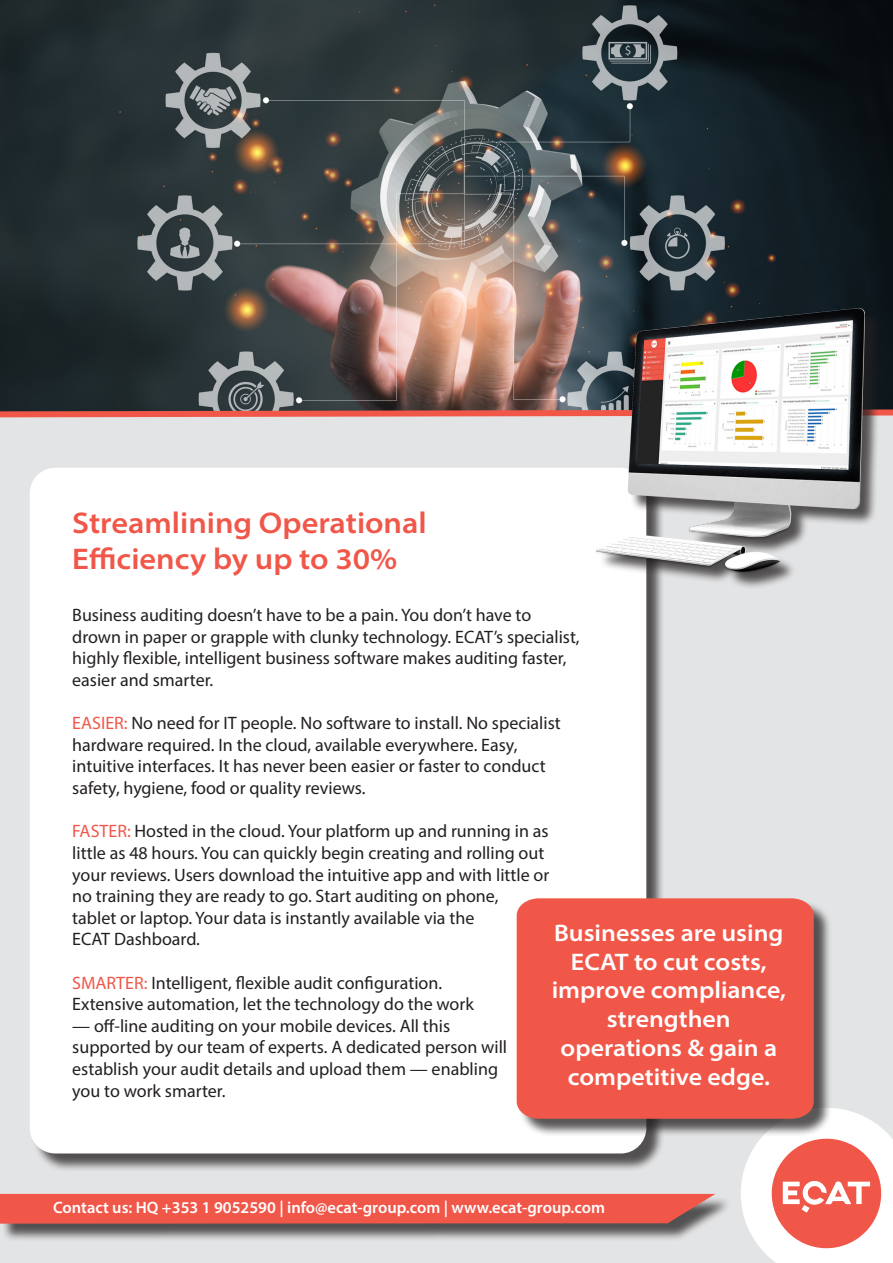
<style>
.page{position:relative;width:893px;height:1263px;background:#fff}
.page>*{position:absolute;margin:0;border:0;box-sizing:border-box;transform-origin:0 0}
.t1{font:600 semi-expanded 30px/36px "Myriad Pro";color:#f15749}
.t2{font:600 semi-expanded 24px/28.8px "Myriad Pro";color:#fff;text-align:center}
.t3{font:18px/21.6px "Myriad Pro";color:#231f20}
.t4{font:600 16.5px "Myriad Pro";color:#fff}
.s1{color:#f15749}
.s2{color:#fff}
</style>
<div class="page">
<div style="left:0;top:415px;width:893px;height:848px;background:#e3e4e5"></div>
<img style="left:0;top:0;width:893px;height:406px">
<div style="left:32px;top:470px;width:633px;height:702px;background:#231f20;opacity:.75"></div>
<div style="left:30px;top:468px;width:616px;height:685px;background:#fff;border-radius:26px"></div>
<svg style="left:0;top:406px;width:893px;height:12px;background:#a85c56"></svg>
<div style="left:598px;top:311px;width:285px;height:280px;background:#231f20;opacity:.75"></div>
<img style="left:594px;top:308px;width:270px;height:266px">
<div style="left:1px;top:1196px;width:732px;height:46px;background:#231f20;opacity:.75"></div>
<div style="left:0;top:1194px;width:715px;height:30px;background:#f15749"></div>
<svg style="left:741px;top:1108px;width:152px;height:155px;background:#f6b7b1"></svg>
<div style="left:872px;top:1242px;width:21px;height:21px;background:#fff"></div>
<div style="left:519px;top:900px;width:314px;height:238px;background:#231f20;opacity:.75"></div>
<div style="left:517px;top:898px;width:297px;height:221px;background:#f15749"></div>
<p class="t1" style="left:72px;top:504px;width:356px">Streamlining Operational<br>Efficiency by up to 30%</p>
<p class="t3" style="left:72px;top:604px;width:509px">Business auditing doesn’t have to be a pain. You don’t have to drown in paper or grapple with clunky technology. ECAT’s specialist, highly flexible, intelligent business software makes auditing faster, easier and smarter.</p>
<p class="t3" style="left:72px;top:712px;width:490px"><span class="s1">EASIER:</span><span class="s2">:</span>No need for IT people. No software to install. No specialist hardware required. In the cloud, available everywhere. Easy, intuitive interfaces. It has never been easier or faster to conduct safety, hygiene, food or quality reviews.</p>
<p class="t3" style="left:72px;top:820px;width:478px"><span class="s1">FASTER:</span> Hosted in the cloud. Your platform up and running in as little as 48 hours. You can quickly begin creating and rolling out your reviews. Users download the intuitive app and with little or no training they are ready to go. Start auditing on phone,<br>tablet or laptop. Your data is instantly available via the<br>ECAT Dashboard.</p>
<p class="t3" style="left:72px;top:971px;width:403px"><span class="s1">SMARTER:</span> Intelligent, flexible audit configuration.<br>Extensive automation, let the technology do the work</p>
<p class="t3" style="left:72px;top:1014px;width:436px">— off-line auditing on your mobile devices. All this supported by our team of experts. A dedicated person will establish your audit details and upload them — enabling you to work smarter.</p>
<p class="t2" style="left:552px;top:918px;width:236px">Businesses are using<br>ECAT to cut costs, improve compliance, strengthen operations &amp; gain a competitive edge.</p>
<p class="t4" style="left:53px;top:1196px;width:553px">Contact us: HQ +353 1 9052590 | info@ecat-group.com | www.ecat-group.com</p>
</div>
